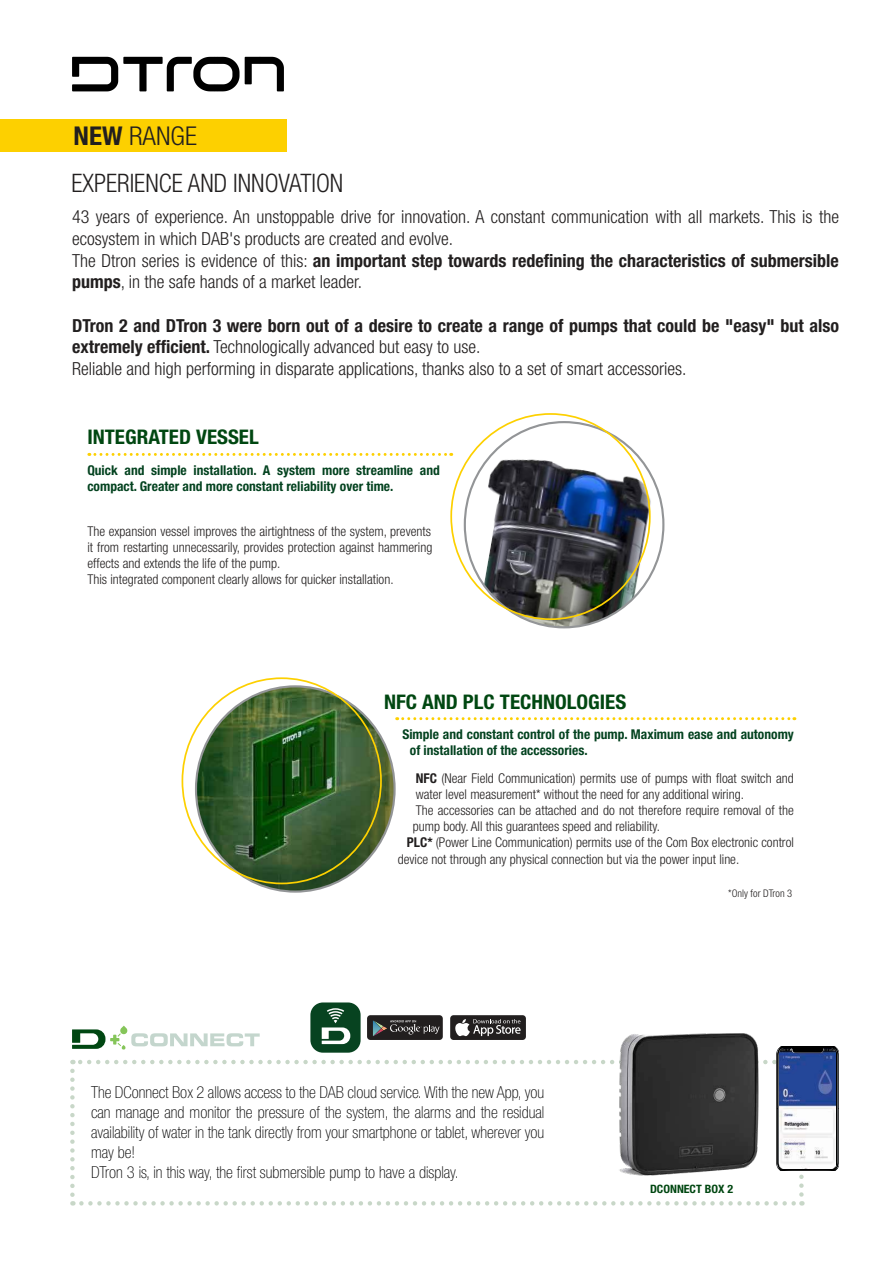
<style>
.page{position:relative;width:893px;height:1263px;background:#fff}
.page>*{position:absolute;margin:0;border:0;box-sizing:border-box;transform-origin:0 0}
.t1{font:300 condensed 25.95px "Helvetica Neue LT";color:#221f1f;scale:1.04 1}
.t2{font:300 condensed 25.5px "Helvetica Neue LT";color:#221f1f}
.t3{font:700 condensed 20.1px "Helvetica Neue LT";color:#004711;scale:1.04 1}
.t4{font:300 condensed 18px/21.6px "Helvetica Neue LT";color:#221f1f}
.t5{font:100 condensed 16.5px/19.8px "Helvetica Neue LT";color:#000}
.t6{font:300 condensed 13.5px/16.2px "Helvetica Neue LT";color:#221f1f}
.t7{font:700 condensed 13.5px/16.2px "Helvetica Neue LT";color:#03421f}
.t8{font:700 condensed 11.55px "Helvetica Neue LT";color:#004711;scale:1.04 1}
.t9{font:300 condensed 10.5px "Helvetica Neue LT";color:#221f1f}
.s1{font-weight:700}
</style>
<div class="page">
<div style="left:0;top:119px;width:287px;height:33px;background:#fdd000"></div>
<svg style="left:72px;top:57px;width:212px;height:34px"></svg>
<img style="left:465px;top:422px;width:198px;height:205px">
<img style="left:196px;top:686px;width:197px;height:205px">
<div style="left:310px;top:1002px;width:51px;height:51px;background:#074320;border-radius:13px"></div>
<svg style="left:397px;top:717px;width:398px;height:3px"></svg>
<svg style="left:89px;top:453px;width:363px;height:3px"></svg>
<svg style="left:70px;top:1008px;width:769px;height:197px"></svg>
<img style="left:838px;top:1057px;width:1px;height:103px">
<img style="left:777px;top:1057px;width:1px;height:103px">
<h1 class="t1" style="left:74px;top:126px;width:120px"><span class="s1">NEW</span> RANGE</h1>
<h2 class="t2" style="left:71px;top:174px;width:273px">EXPERIENCE AND INNOVATION</h2>
<p class="t4" style="left:72px;top:208px;width:768px">43 years of experience. An unstoppable drive for innovation. A constant communication with all markets. This is the ecosystem in which DAB's products are created and evolve.<br>The Dtron series is evidence of this: <span class="s1">an important step towards redefining the characteristics of submersible pumps</span>, in the safe hands of a market leader.</p>
<p class="t4" style="left:72px;top:316px;width:768px"><span class="s1">DTron 2 and DTron 3 were born out of a desire to create a range of pumps that could be "easy" but also extremely efficient.</span> Technologically advanced but easy to use.<br>Reliable and high performing in disparate applications, thanks also to a set of smart accessories.</p>
<h3 class="t3" style="left:87px;top:426px;width:166px">INTEGRATED VESSEL</h3>
<p class="t7" style="left:87px;top:462px;width:354px">Quick and simple installation. A system more streamline and compact. Greater and more constant reliability over time.</p>
<p class="t6" style="left:87px;top:524px;width:347px">The expansion vessel improves the airtightness of the system, prevents it from restarting unnecessarily, provides protection against hammering effects and extends the life of the pump.<br>This integrated component clearly allows for quicker installation.</p>
<h3 class="t3" style="left:384px;top:691px;width:234px">NFC AND PLC TECHNOLOGIES</h3>
<p class="t7" style="left:410px;top:726px;width:386px;text-indent:-8px">Simple and constant control of the pump. Maximum ease and autonomy of installation of the accessories.</p>
<p class="t6" style="left:416px;top:771px;width:380px"><span class="s1">NFC</span> (Near Field Communication) permits use of pumps with float switch and</p>
<p class="t6" style="left:416px;top:787px;width:330px">water level measurement* without the need for any additional wiring.</p>
<p class="t6" style="left:416px;top:803px;width:379px">The accessories can be attached and do not therefore require removal of the</p>
<p class="t6" style="left:413px;top:819px;width:249px">pump body. All this guarantees speed and reliability.</p>
<p class="t6" style="left:407px;top:836px;width:389px"><span class="s1">PLC*</span> (Power Line Communication) permits use of the Com Box electronic control</p>
<p class="t6" style="left:398px;top:852px;width:343px">device not through any physical connection but via the power input line.</p>
<p class="t5" style="left:91px;top:1084px;width:455px">The DConnect Box 2 allows access to the DAB cloud service. With the new App, you can manage and monitor the pressure of the system, the alarms and the residual availability of water in the tank directly from your smartphone or tablet, wherever you may be!<br>DTron 3 is, in this way, the first submersible pump to have a display.</p>
<p class="t9" style="left:728px;top:889px;width:66px">*Only for DTron 3</p>
<p class="t8" style="left:650px;top:1182px;width:81px">DCONNECT BOX 2</p>
</div>
